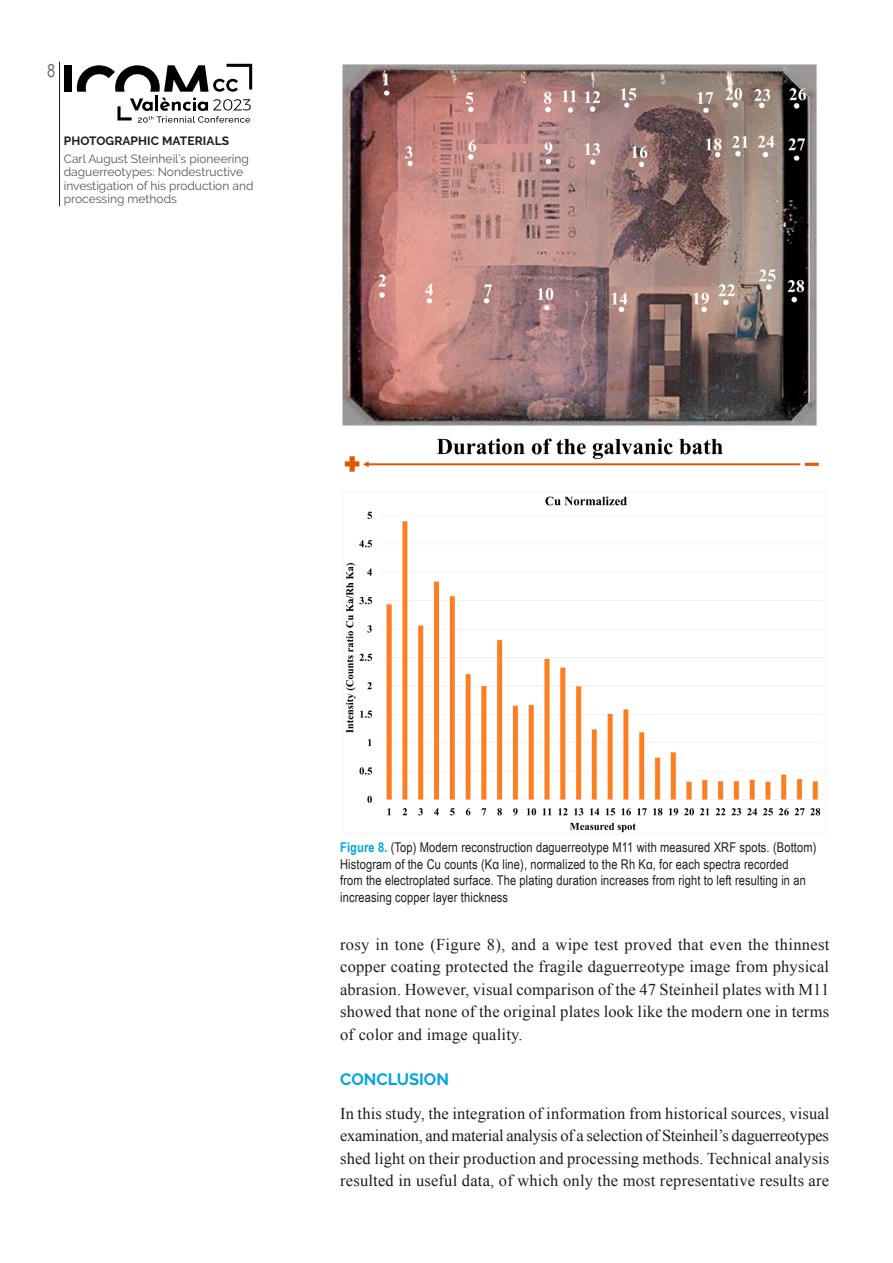
<style>
.page{position:relative;width:893px;height:1263px;background:#fff}
.page>*{position:absolute;margin:0;border:0;box-sizing:border-box;transform-origin:0 0}
.t1{font:18px "Arial Narrow";color:#70706f}
.Tex-Corpo{font:16.5px/22.5px "Times New Roman";letter-spacing:.01em;color:#1d1d1b;text-align:justify}
.Tit{font:700 16.5px "Raleway";color:#00a5dc}
.Legenda-Imagem{font:13.5px/16.5px "Arial Narrow";letter-spacing:.01em;color:#1d1d1b}
.t2{font:12px/13.5px "Raleway";color:#575756}
.t3{font:700 12px "Raleway";letter-spacing:.01em;color:#1d1d1b}
.s1{font-weight:700;color:#00a5dc}
</style>
<div class="page">
<hr style="left:59px;top:62px;width:1px;height:144px;background:#1d1d1b">
<div style="left:64px;top:65px;width:8px;height:27px;background:#000"></div>
<svg style="left:77px;top:64px;width:175px;height:59px"></svg>
<img style="left:342px;top:64px;width:484px;height:770px">
<p class="t1" style="left:47px;top:57px;width:10px">8</p>
<p class="t3" style="left:64px;top:134px;width:167px">PHOTOGRAPHIC MATERIALS</p>
<p class="t2" style="left:64px;top:152px;width:191px">Carl August Steinheil’s pioneering daguerreotypes: Nondestructive investigation of his production and processing methods</p>
<p class="Legenda-Imagem" style="left:340px;top:839px;width:478px"><span class="s1">Figure 8.</span> (Top) Modern reconstruction daguerreotype M11 with measured XRF spots. (Bottom)<br>Histogram of the Cu counts (Kα line), normalized to the Rh Kα, for each spectra recorded<br>from the electroplated surface. The plating duration increases from right to left resulting in an increasing copper layer thickness</p>
<p class="Tex-Corpo" style="left:340px;top:933px;width:491px">rosy in tone (Figure 8), and a wipe test proved that even the thinnest copper coating protected the fragile daguerreotype image from physical abrasion. However, visual comparison of the 47 Steinheil plates with M11 showed that none of the original plates look like the modern one in terms of color and image quality.</p>
<p class="Tit" style="left:340px;top:1069px;width:110px">CONCLUSION</p>
<p class="Tex-Corpo" style="left:340px;top:1101px;width:491px">In this study, the integration of information from historical sources, visual examination, and material analysis of a selection of Steinheil’s daguerreotypes shed light on their production and processing methods. Technical analysis resulted in useful data, of which only the most representative results are</p>
</div>
